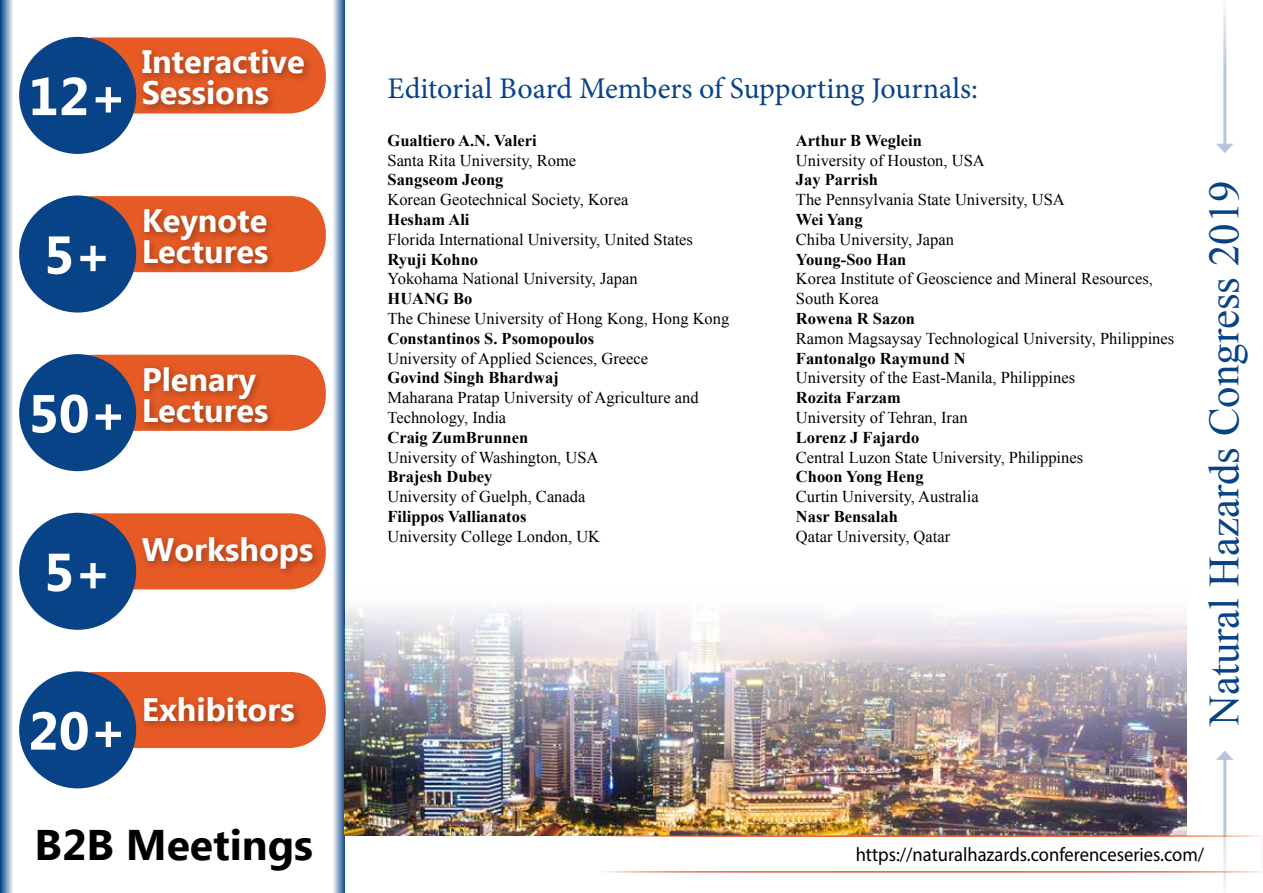
<style>
.page{position:relative;width:1263px;height:893px;background:#fff}
.page>*{position:absolute;margin:0;border:0;box-sizing:border-box;transform-origin:0 0}
.t1{font:700 53.25px "Ebrima";color:#fff}
.t2{font:42.75px "Times New Roman";color:#084388}
.t3{font:700 42.75px "Ebrima";color:#000}
.t4{font:700 32.4px/30.9px "Ebrima";color:#fff}
.t5{font:30px "Minion Pro";letter-spacing:-.005em;color:#084388}
.t6{font:19.5px "Myriad Pro";color:#000;scale:.95 1}
.t7{font:16.5px/19.8px "Times New Roman";color:#000}
.t8{font:700 16.5px "Times New Roman";color:#000}
</style>
<div class="page">
<div style="left:58px;top:37px;width:268px;height:77px;background:#e65a25;border-radius:36px"></div>
<div style="left:19px;top:37px;width:117px;height:117px;background:#084388;border-radius:50%"></div>
<div style="left:138px;top:45px;width:176px;height:70px;background:#000;opacity:.3"></div>
<div style="left:58px;top:196px;width:268px;height:76px;background:#e65a25;border-radius:36px"></div>
<div style="left:19px;top:195px;width:117px;height:118px;background:#084388;border-radius:50%"></div>
<div style="left:140px;top:205px;width:137px;height:68px;background:#000;opacity:.3"></div>
<div style="left:58px;top:355px;width:268px;height:76px;background:#e65a25;border-radius:36px"></div>
<div style="left:19px;top:354px;width:117px;height:117px;background:#084388;border-radius:50%"></div>
<div style="left:140px;top:362px;width:137px;height:70px;background:#000;opacity:.3"></div>
<div style="left:58px;top:513px;width:268px;height:76px;background:#e65a25;border-radius:36px"></div>
<div style="left:19px;top:513px;width:117px;height:117px;background:#084388;border-radius:50%"></div>
<div style="left:138px;top:533px;width:184px;height:45px;background:#000;opacity:.3"></div>
<div style="left:58px;top:672px;width:268px;height:76px;background:#e65a25;border-radius:36px"></div>
<div style="left:19px;top:671px;width:117px;height:117px;background:#084388;border-radius:50%"></div>
<div style="left:140px;top:693px;width:164px;height:38px;background:#000;opacity:.3"></div>
<svg style="left:0;top:0;width:13px;height:893px"></svg>
<svg style="left:333px;top:0;width:12px;height:893px"></svg>
<hr style="left:1223px;top:757px;width:3px;height:136px;background:#084388">
<svg style="left:1216px;top:750px;width:17px;height:10px"></svg>
<hr style="left:1223px;top:0;width:3px;height:146px;background:#084388">
<svg style="left:1216px;top:144px;width:17px;height:9px"></svg>
<img style="left:345px;top:607px;width:841px;height:228px">
<div style="left:597px;top:835px;width:666px;height:38px;background:#fff;border:2px solid #e65a25"></div>
<h1 class="t1" style="left:28px;top:57px;width:100px">12+</h1>
<h3 class="t4" style="left:142px;top:48px;width:165px">Interactive<br>Sessions</h3>
<h1 class="t1" style="left:44px;top:215px;width:70px">5+</h1>
<h3 class="t4" style="left:142px;top:207px;width:128px">Keynote<br>Lectures</h3>
<h1 class="t1" style="left:28px;top:374px;width:100px">50+</h1>
<h3 class="t4" style="left:142px;top:365px;width:128px">Plenary<br>Lectures</h3>
<h1 class="t1" style="left:44px;top:532px;width:70px">5+</h1>
<h3 class="t4" style="left:142px;top:536px;width:173px">Workshops</h3>
<h1 class="t1" style="left:28px;top:691px;width:100px">20+</h1>
<h3 class="t4" style="left:142px;top:696px;width:154px">Exhibitors</h3>
<h2 class="t3" style="left:35px;top:813px;width:280px">B2B Meetings</h2>
<h3 class="t5" style="left:387px;top:69px;width:592px">Editorial Board Members of Supporting Journals:</h3>
<p class="t8" style="left:387px;top:129px;width:151px">Gualtiero A.N. Valeri</p>
<p class="t7" style="left:387px;top:150px;width:190px">Santa Rita University, Rome</p>
<p class="t8" style="left:387px;top:168px;width:117px">Sangseom Jeong</p>
<p class="t7" style="left:387px;top:190px;width:242px">Korean Geotechnical Society, Korea</p>
<p class="t8" style="left:387px;top:208px;width:84px">Hesham Ali</p>
<p class="t7" style="left:387px;top:229px;width:307px">Florida International University, United States</p>
<p class="t8" style="left:387px;top:248px;width:92px">Ryuji Kohno</p>
<p class="t7" style="left:387px;top:269px;width:252px">Yokohama National University, Japan</p>
<p class="t8" style="left:387px;top:287px;width:86px">HUANG Bo</p>
<p class="t7" style="left:387px;top:308px;width:343px">The Chinese University of Hong Kong, Hong Kong</p>
<p class="t8" style="left:387px;top:327px;width:208px">Constantinos S. Psomopoulos</p>
<p class="t7" style="left:387px;top:348px;width:262px">University of Applied Sciences, Greece</p>
<p class="t8" style="left:387px;top:366px;width:173px">Govind Singh Bhardwaj</p>
<p class="t7" style="left:387px;top:388px;width:313px">Maharana Pratap University of Agriculture and<br>Technology, India</p>
<p class="t8" style="left:387px;top:426px;width:142px">Craig ZumBrunnen</p>
<p class="t7" style="left:387px;top:447px;width:213px">University of Washington, USA</p>
<p class="t8" style="left:387px;top:465px;width:106px">Brajesh Dubey</p>
<p class="t7" style="left:387px;top:487px;width:199px">University of Guelph, Canada</p>
<p class="t8" style="left:387px;top:505px;width:140px">Filippos Vallianatos</p>
<p class="t7" style="left:387px;top:526px;width:214px">University College London, UK</p>
<p class="t8" style="left:796px;top:129px;width:127px">Arthur B Weglein</p>
<p class="t7" style="left:796px;top:150px;width:190px">University of Houston, USA</p>
<p class="t8" style="left:796px;top:168px;width:84px">Jay Parrish</p>
<p class="t7" style="left:796px;top:190px;width:270px">The Pennsylvania State University, USA</p>
<p class="t8" style="left:796px;top:208px;width:68px">Wei Yang</p>
<p class="t7" style="left:796px;top:229px;width:159px">Chiba University, Japan</p>
<p class="t8" style="left:796px;top:248px;width:112px">Young-Soo Han</p>
<p class="t7" style="left:796px;top:269px;width:358px">Korea Institute of Geoscience and Mineral Resources,<br>South Korea</p>
<p class="t8" style="left:796px;top:307px;width:121px">Rowena R Sazon</p>
<p class="t7" style="left:796px;top:328px;width:380px">Ramon Magsaysay Technological University, Philippines</p>
<p class="t8" style="left:796px;top:347px;width:171px">Fantonalgo Raymund N</p>
<p class="t7" style="left:796px;top:368px;width:281px">University of the East-Manila, Philippines</p>
<p class="t8" style="left:796px;top:386px;width:106px">Rozita Farzam</p>
<p class="t7" style="left:796px;top:407px;width:173px">University of Tehran, Iran</p>
<p class="t8" style="left:796px;top:426px;width:125px">Lorenz J Fajardo</p>
<p class="t7" style="left:796px;top:447px;width:289px">Central Luzon State University, Philippines</p>
<p class="t8" style="left:796px;top:465px;width:129px">Choon Yong Heng</p>
<p class="t7" style="left:796px;top:487px;width:184px">Curtin University, Australia</p>
<p class="t8" style="left:796px;top:505px;width:103px">Nasr Bensalah</p>
<p class="t7" style="left:796px;top:526px;width:156px">Qatar University, Qatar</p>
<h2 class="t2" style="left:1195px;top:726px;width:547px;rotate:-90deg">Natural Hazards Congress 2019</h2>
<p class="t6" style="left:856px;top:843px;width:368px">https://naturalhazards.conferenceseries.com/</p>
</div>
